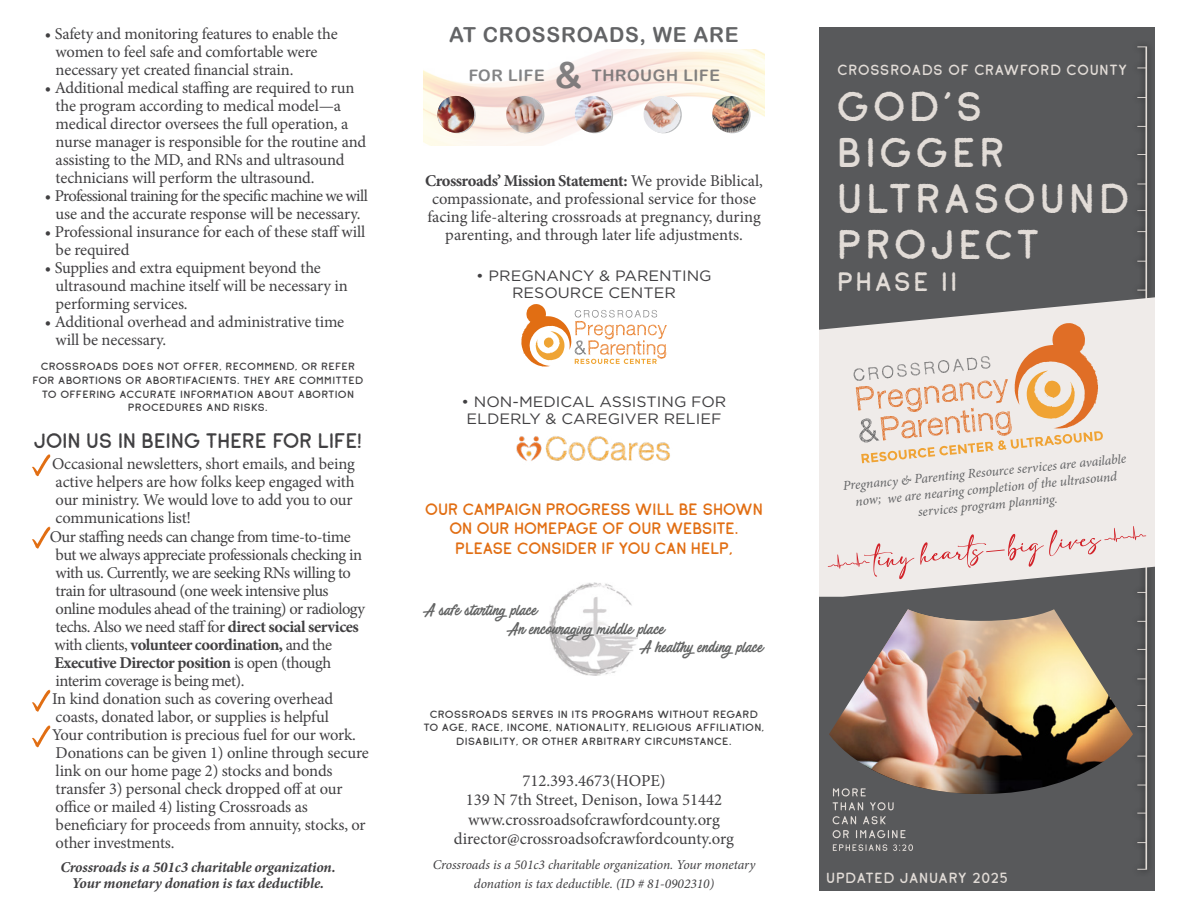
<style>
.page{position:relative;width:1188px;height:918px;background:#fff}
.page>*{position:absolute;margin:0;border:0;box-sizing:border-box;transform-origin:0 0}
.t1{font:41.4px/45.9px "Adventure Island Rough 3";letter-spacing:.135em;color:#e2dcd7}
.t2{font:36px "Arial Rounded MT Bold";color:#636466}
.t3{font:26.7px "Adventure Island Rough 3";letter-spacing:.145em;color:#e2dcd7}
.t4{font:21px "Adventure Island Rough 3";letter-spacing:.04em;color:#414042}
.t5{font:20.7px "Arial Rounded MT Bold";letter-spacing:.04em;color:#636466}
.t6{font:16.65px/19.5px "Minion Pro";color:#414042;text-align:center}
.t7{font:16.5px/18px "Minion Pro";letter-spacing:-.015em;color:#414042}
.t8{font:16.5px/18px "Minion Pro";letter-spacing:-.035em;color:#414042;text-align:center}
.t9{font:16.5px/19.5px "Adventure Island Rough 3";letter-spacing:.04em;color:#e16e13;text-align:center}
.t10{font:700 16.5px "Minion Pro";letter-spacing:-.035em;color:#414042}
.t11{font:15.9px "Arial Rounded MT Bold";letter-spacing:.04em;color:#636466}
.t12{font:15px/16.5px "Gotham";color:#414042;text-align:center;scale:1.06 1}
.t13{font:italic 700 15px/16.5px "Minion Pro";letter-spacing:-.015em;color:#414042;text-align:center}
.t14{font:15px "Painted Paradise";color:#636464}
.t15{font:14.7px "Adventure Island Rough 3";letter-spacing:.09em;color:#e2dcd7}
.t16{font:italic 13.5px/16.5px "Minion Pro";color:#636466;text-align:center}
.t17{font:italic 13.5px/19.5px "Minion Pro";letter-spacing:-.005em;color:#414042;text-align:center}
.t18{font:10.5px/13.5px "Adventure Island Sans";letter-spacing:.08em;color:#414042;text-align:center;scale:1.06 1}
.s1{font-weight:700}
.s2{font-weight:400}
</style>
<div class="page">
<div style="left:819px;top:27px;width:336px;height:864px;background:#58595b"></div>
<svg style="left:521px;top:304px;width:146px;height:63px"></svg>
<img style="left:516px;top:436px;width:154px;height:25px">
<img style="left:550px;top:582px;width:87px;height:93px">
<img style="left:423px;top:50px;width:342px;height:95px">
<svg style="left:435px;top:93px;width:43px;height:43px"></svg>
<img style="left:435px;top:96px;width:42px;height:39px">
<svg style="left:502px;top:92px;width:45px;height:45px"></svg>
<img style="left:504px;top:96px;width:41px;height:39px">
<svg style="left:571px;top:92px;width:45px;height:45px"></svg>
<img style="left:573px;top:96px;width:41px;height:37px">
<svg style="left:640px;top:92px;width:44px;height:45px"></svg>
<img style="left:642px;top:96px;width:40px;height:39px">
<svg style="left:710px;top:93px;width:43px;height:43px"></svg>
<img style="left:710px;top:96px;width:42px;height:39px">
<div style="left:1131px;top:535px;width:24px;height:342px;background:#535456"></div>
<svg style="left:1137px;top:46px;width:10px;height:251px"></svg>
<svg style="left:819px;top:297px;width:336px;height:300px;background:#dad7d6"></svg>
<img style="left:828px;top:526px;width:319px;height:344px">
<svg style="left:854px;top:323px;width:249px;height:140px;background:#ebd6c6"></svg>
<svg style="left:32px;top:454px;width:18px;height:22px"></svg>
<svg style="left:32px;top:527px;width:18px;height:22px"></svg>
<svg style="left:32px;top:690px;width:18px;height:22px"></svg>
<svg style="left:32px;top:725px;width:18px;height:22px"></svg>
<p class="t7" style="left:56px;top:25px;width:284px;text-indent:-11px">• Safety and monitoring features to enable the women to feel safe and comfortable were necessary yet created financial strain.</p>
<p class="t7" style="left:56px;top:79px;width:312px;text-indent:-11px">• Additional medical staffing are required to run the program according to medical model—a medical director oversees the full operation, a nurse manager is responsible for the routine and assisting to the MD, and RNs and ultrasound technicians will perform the ultrasound.</p>
<p class="t8" style="left:45px;top:187px;width:325px">• Professional training for the specific machine we will use and the accurate response will be necessary.</p>
<p class="t7" style="left:56px;top:223px;width:311px;text-indent:-11px">• Professional insurance for each of these staff will be required</p>
<p class="t7" style="left:56px;top:259px;width:294px;text-indent:-11px">• Supplies and extra equipment beyond the ultrasound machine itself will be necessary in performing services.</p>
<p class="t7" style="left:56px;top:313px;width:290px;text-indent:-11px">• Additional overhead and administrative time will be necessary.</p>
<p class="t18" style="left:33px;top:360px;width:313px">CROSSROADS DOES NOT OFFER, RECOMMEND, OR REFER FOR ABORTIONS OR ABORTIFACIENTS. THEY ARE COMMITTED TO OFFERING ACCURATE INFORMATION ABOUT ABORTION PROCEDURES AND RISKS.</p>
<p class="t4" style="left:34px;top:429px;width:329px">JOIN US IN BEING THERE FOR LIFE!</p>
<p class="t7" style="left:52px;top:455px;width:304px">Occasional newsletters, short emails, and being</p>
<p class="t7" style="left:56px;top:473px;width:300px">active helpers are how folks keep engaged with</p>
<p class="t7" style="left:56px;top:491px;width:299px">our ministry. We would love to add you to our</p>
<p class="t7" style="left:56px;top:509px;width:137px">communications list!</p>
<p class="t8" style="left:50px;top:527px;width:302px">Our staffing needs can change from time-to-time</p>
<p class="t8" style="left:56px;top:545px;width:308px">but we always appreciate professionals checking in</p>
<p class="t7" style="left:56px;top:563px;width:297px">with us. Currently, we are seeking RNs willing to</p>
<p class="t8" style="left:56px;top:581px;width:275px">train for ultrasound (one week intensive plus</p>
<p class="t7" style="left:56px;top:599px;width:311px">online modules ahead of the training) or radiology</p>
<p class="t8" style="left:56px;top:617px;width:305px">techs. Also we need staff for <span class="s1">direct social services</span></p>
<p class="t10" style="left:55px;top:633px;width:279px"><span class="s2">with clients,</span> volunteer coordination, <span class="s2">and the</span></p>
<p class="t10" style="left:54px;top:651px;width:278px">Executive Director position <span class="s2">is open (though</span></p>
<p class="t7" style="left:56px;top:671px;width:190px">interim coverage is being met).</p>
<p class="t7" style="left:52px;top:689px;width:283px">In kind donation such as covering overhead</p>
<p class="t7" style="left:56px;top:707px;width:275px">coasts, donated labor, or supplies is helpful</p>
<p class="t7" style="left:52px;top:725px;width:305px">Your contribution is precious fuel for our work.</p>
<p class="t7" style="left:56px;top:743px;width:315px">Donations can be given 1) online through secure</p>
<p class="t7" style="left:56px;top:761px;width:278px">link on our home page 2) stocks and bonds</p>
<p class="t7" style="left:56px;top:779px;width:288px">transfer 3) personal check dropped off at our</p>
<p class="t7" style="left:56px;top:797px;width:254px">office or mailed 4) listing Crossroads as</p>
<p class="t7" style="left:56px;top:815px;width:312px">beneficiary for proceeds from annuity, stocks, or</p>
<p class="t7" style="left:56px;top:833px;width:120px">other investments.</p>
<p class="t13" style="left:60px;top:858px;width:277px">Crossroads is a 501c3 charitable organization.<br>Your monetary donation is tax deductible.</p>
<p class="t5" style="left:449px;top:23px;width:291px">AT CROSSROADS, WE ARE</p>
<p class="t11" style="left:468px;top:66px;width:78px">FOR LIFE</p>
<h2 class="t2" style="left:555px;top:54px;width:29px">&amp;</h2>
<p class="t11" style="left:592px;top:66px;width:130px">THROUGH LIFE</p>
<p class="t7" style="left:425px;top:172px;width:339px;text-align:center"><span class="s1">Crossroads’ Mission Statement:</span> We provide Biblical, compassionate, and professional service for those facing life-altering crossroads at pregnancy, during parenting, and through later life adjustments.</p>
<p class="t12" style="left:476px;top:267px;width:224px">• PREGNANCY &amp; PARENTING<br>RESOURCE CENTER</p>
<p class="t12" style="left:462px;top:394px;width:251px">• NON-MEDICAL ASSISTING FOR<br>ELDERLY &amp; CAREGIVER RELIEF</p>
<p class="t9" style="left:426px;top:499px;width:338px">OUR CAMPAIGN PROGRESS WILL BE SHOWN<br>ON OUR HOMEPAGE OF OUR WEBSITE.<br>PLEASE CONSIDER IF YOU CAN HELP,</p>
<p class="t14" style="left:426px;top:602px;width:112px">A safe starting place</p>
<p class="t14" style="left:510px;top:621px;width:156px">An encouraging middle place</p>
<p class="t14" style="left:642px;top:640px;width:122px">A healthy ending place</p>
<p class="t18" style="left:424px;top:708px;width:323px">CROSSROADS SERVES IN ITS PROGRAMS WITHOUT REGARD<br>TO AGE, RACE, INCOME, NATIONALITY, RELIGIOUS AFFILIATION,<br>DISABILITY, OR OTHER ARBITRARY CIRCUMSTANCE.</p>
<p class="t6" style="left:454px;top:771px;width:282px">712.393.4673(HOPE)<br>139 N 7th Street, Denison, Iowa 51442 www.crossroadsofcrawfordcounty.org director@crossroadsofcrawfordcounty.org</p>
<p class="t17" style="left:433px;top:855px;width:324px">Crossroads is a 501c3 charitable organization. Your monetary donation is tax deductible. (ID # 81-0902310)</p>
<p class="t15" style="left:838px;top:62px;width:290px">CROSSROADS OF CRAWFORD COUNTY</p>
<h1 class="t1" style="left:838px;top:84px;width:292px">GOD’S<br>BIGGER<br>ULTRASOUND<br>PROJECT</h1>
<h3 class="t3" style="left:838px;top:266px;width:120px">PHASE II</h3>
<p class="t16" style="left:842px;top:476px;width:286px;rotate:-5deg">Pregnancy &amp; Parenting Resource services are available now; we are nearing completion of the ultrasound services program planning.</p>
<p class="t15" style="left:827px;top:869px;width:183px">UPDATED JANUARY 2025</p>
</div>
